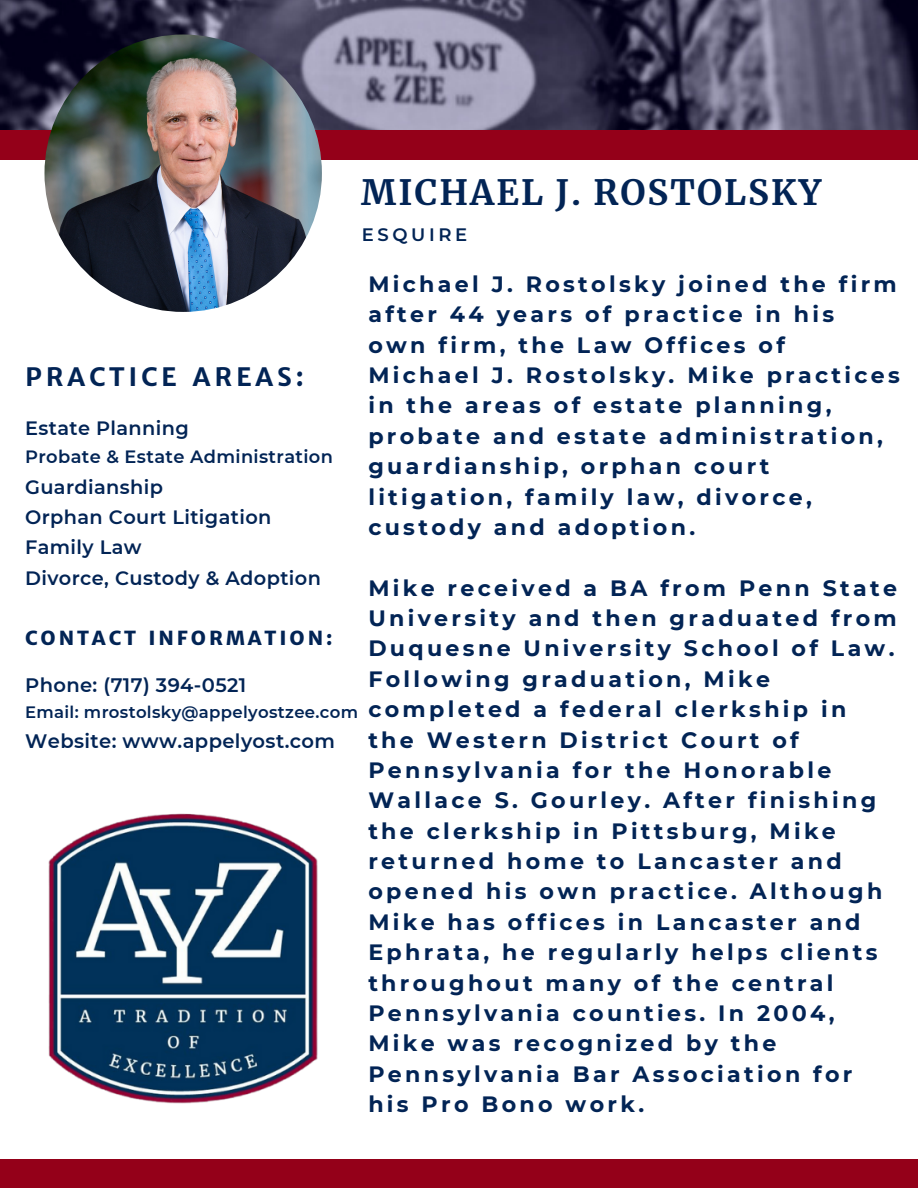
<style>
.page{position:relative;width:918px;height:1188px;background:#fff}
.page>*{position:absolute;margin:0;border:0;box-sizing:border-box;transform-origin:0 0}
.t1{font:700 34.5px "Merriweather";letter-spacing:.06em;color:#022455}
.t2{font:700 25.5px "Merriweather Sans";letter-spacing:.15em;color:#022455}
.t3{font:700 22.2px/30.3px "Montserrat";letter-spacing:.15em;color:#022455}
.t4{font:600 19.5px "Montserrat";letter-spacing:.02em;color:#022455}
.t5{font:800 19.5px "Merriweather Sans";letter-spacing:.15em;color:#022455}
.t6{font:600 19.35px "Montserrat";letter-spacing:.02em;color:#022455}
.t7{font:600 18px "Montserrat";letter-spacing:.2em;color:#022455}
.t8{font:600 17.85px "Montserrat";letter-spacing:.02em;color:#022455}
.t9{font:600 16.5px "Montserrat";letter-spacing:.02em;color:#022455}
</style>
<div class="page">
<img style="left:0;top:0;width:918px;height:130px">
<div style="left:0;top:130px;width:918px;height:30px;background:#940019"></div>
<img style="left:44px;top:35px;width:278px;height:277px;border-radius:50%">
<div style="left:0;top:1159px;width:918px;height:29px;background:#940019"></div>
<img style="left:48px;top:813px;width:270px;height:291px">
<p class="t1" style="left:361px;top:171px;width:462px">MICHAEL J. ROSTOLSKY</p>
<p class="t7" style="left:362px;top:223px;width:107px">ESQUIRE</p>
<p class="t2" style="left:25px;top:361px;width:280px">PRACTICE AREAS:</p>
<p class="t6" style="left:25px;top:416px;width:165px">Estate Planning</p>
<p class="t8" style="left:25px;top:446px;width:309px">Probate &amp; Estate Administration</p>
<p class="t6" style="left:25px;top:475px;width:139px">Guardianship</p>
<p class="t6" style="left:25px;top:505px;width:248px">Orphan Court Litigation</p>
<p class="t6" style="left:25px;top:536px;width:118px">Family Law</p>
<p class="t6" style="left:25px;top:566px;width:297px">Divorce, Custody &amp; Adoption</p>
<p class="t5" style="left:25px;top:626px;width:309px">CONTACT INFORMATION:</p>
<p class="t4" style="left:25px;top:673px;width:223px">Phone: (717) 394-0521</p>
<p class="t9" style="left:25px;top:702px;width:334px">Email: mrostolsky@appelyostzee.com</p>
<p class="t4" style="left:25px;top:730px;width:311px">Website: www.appelyost.com</p>
<p class="t3" style="left:368px;top:269px;width:533px">Michael J. Rostolsky joined the firm after 44 years of practice in his<br>own firm, the Law Offices of<br>Michael J. Rostolsky. Mike practices in the areas of estate planning, probate and estate administration, guardianship, orphan court litigation, family law, divorce, custody and adoption.</p>
<p class="t3" style="left:368px;top:573px;width:530px">Mike received a BA from Penn State<br>University and then graduated from<br>Duquesne University School of Law.<br>Following graduation, Mike completed a federal clerkship in the Western District Court of<br>Pennsylvania for the Honorable<br>Wallace S. Gourley. After finishing the clerkship in Pittsburg, Mike returned home to Lancaster and opened his own practice. Although<br>Mike has offices in Lancaster and<br>Ephrata, he regularly helps clients throughout many of the central<br>Pennsylvania counties. In 2004,<br>Mike was recognized by the<br>Pennsylvania Bar Association for his Pro Bono work.</p>
</div>
